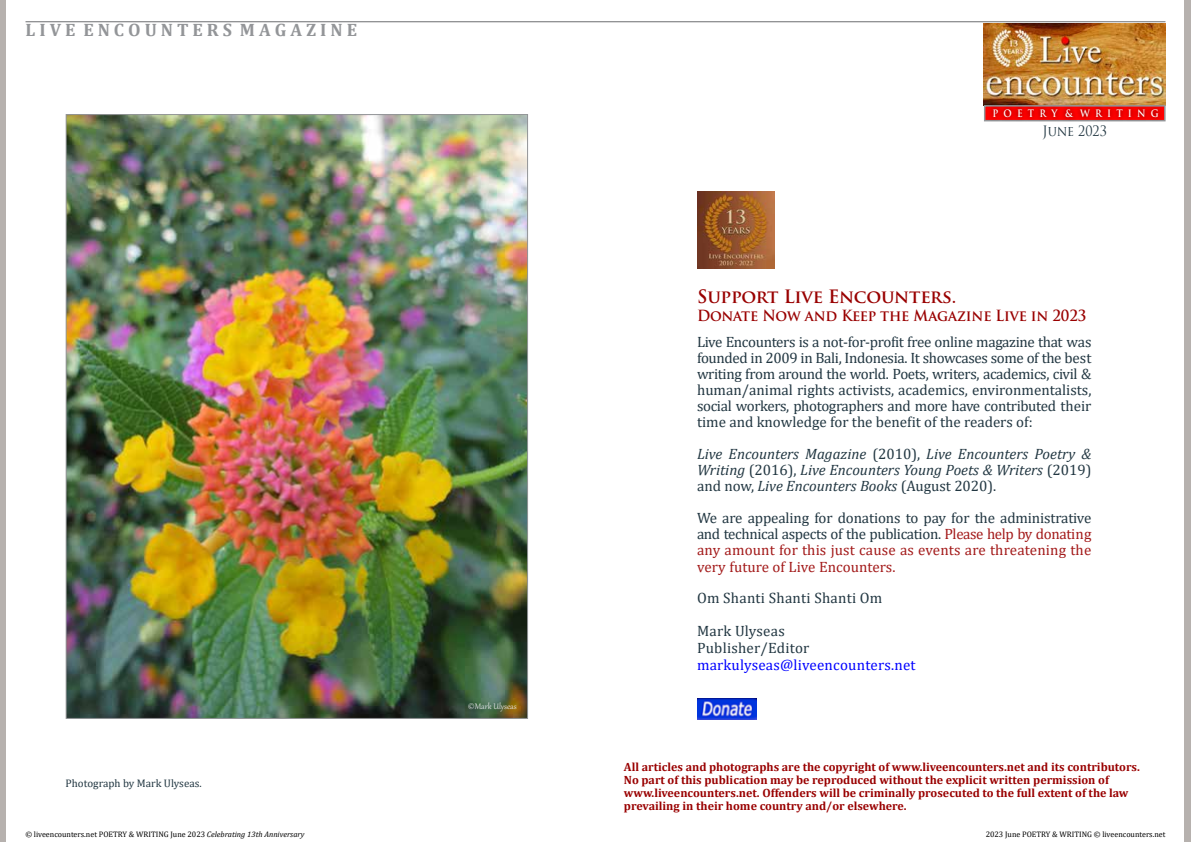
<style>
.page{position:relative;width:1191px;height:842px;background:#fff}
.page>*{position:absolute;margin:0;border:0;box-sizing:border-box;transform-origin:0 0}
.t1{font:700 18px "Cambria";color:#939598}
.t2{font:700 18px "Trajan Pro";letter-spacing:-.01em;color:#900}
.t3{font:15px/16px "Cambria";color:#223742;text-align:justify}
.t4{font:15px/16.3px "Cambria";color:#a31a1a;text-align:justify}
.t5{font:italic 15px/16px "Cambria";color:#223742;text-align:justify}
.t6{font:700 15px "Trajan Pro";letter-spacing:-.01em;color:#900;scale:.95 1}
.t7{font:15px "Cambria";letter-spacing:.015em;color:#00f}
.t8{font:14px "Trajan Pro";color:#223742;scale:.9 1}
.t9{font:700 12px/13px "Cambria";color:#900}
.t10{font:11px "Cambria";color:#223742}
.t11{font:700 10px "Trajan Pro";color:#fff;scale:.9 1}
.t12{font:10px "Gabriola";color:#e6e7e8}
.t13{font:8px "Cambria";color:#000}
.s1{font-style:normal}
.s2{color:#223742}
.s3{font-style:italic}
</style>
<div class="page">
<hr style="left:26px;top:21px;width:1139px;height:1px;background:#6d6e71">
<img style="left:983px;top:24px;width:182px;height:81px">
<img style="left:697px;top:191px;width:77px;height:78px">
<img style="left:68px;top:116px;width:458px;height:601px">
<div style="left:984px;top:105px;width:181px;height:16px;background:#f00;border:2px solid #939598"></div>
<div style="left:988px;top:104px;width:175px;height:18px;background:#000;opacity:.75"></div>
<img style="left:697px;top:698px;width:59px;height:21px">
<p class="t1" style="left:26px;top:17px;width:333px">L I V E E N C O U N T E R S M A G A Z I N E</p>
<p class="t10" style="left:66px;top:776px;width:138px">Photograph by Mark Ulyseas.</p>
<p class="t12" style="left:468px;top:700px;width:50px">©Mark Ulyseas</p>
<p class="t11" style="left:992px;top:107px;width:186px">P O E T R Y &amp; W R I T I N G</p>
<p class="t8" style="left:1042px;top:122px;width:73px">JUNE 2023</p>
<p class="t2" style="left:697px;top:285px;width:261px">Support Live Encounters.</p>
<p class="t6" style="left:697px;top:306px;width:411px">Donate Now and Keep the Magazine Live in 2023</p>
<p class="t3" style="left:697px;top:334px;width:396px">Live Encounters is a not-for-profit free online magazine that was founded in 2009 in Bali, Indonesia. It showcases some of the best writing from around the world. Poets, writers, academics, civil &amp; human/animal rights activists, academics, environmentalists, social workers, photographers and more have contributed their time and knowledge for the benefit of the readers of:</p>
<p class="t5" style="left:697px;top:445px;width:396px">Live Encounters Magazine <span class="s1">(2010),</span> Live Encounters Poetry &amp; Writing <span class="s1">(2016),</span> Live Encounters Young Poets &amp; Writers <span class="s1">(2019) and now,</span> Live Encounters Books <span class="s1">(August 2020).</span></p>
<p class="t4" style="left:697px;top:510px;width:396px"><span class="s2">We are appealing for donations to pay for the administrative and technical aspects of the publication.</span> Please help by donating any amount for this just cause as events are threatening the very future of Live Encounters.</p>
<p class="t3" style="left:697px;top:590px;width:187px">Om Shanti Shanti Shanti Om</p>
<p class="t3" style="left:697px;top:622px;width:114px;line-height:17px">Mark Ulyseas<br>Publisher/Editor</p>
<p class="t7" style="left:697px;top:656px;width:220px">markulyseas@liveencounters.net</p>
<p class="t9" style="left:624px;top:760px;width:517px">All articles and photographs are the copyright of www.liveencounters.net and its contributors.<br>No part of this publication may be reproduced without the explicit written permission of www.liveencounters.net. Offenders will be criminally prosecuted to the full extent of the law prevailing in their home country and/or elsewhere.</p>
<p class="t13" style="left:25px;top:829px;width:281px">© liveencounters.net POETRY &amp; WRITING June 2023 <span class="s3">Celebrating 13th Anniversary</span></p>
<p class="t13" style="left:985px;top:830px;width:181px">2023 June POETRY &amp; WRITING © liveencounters.net</p>
</div>
